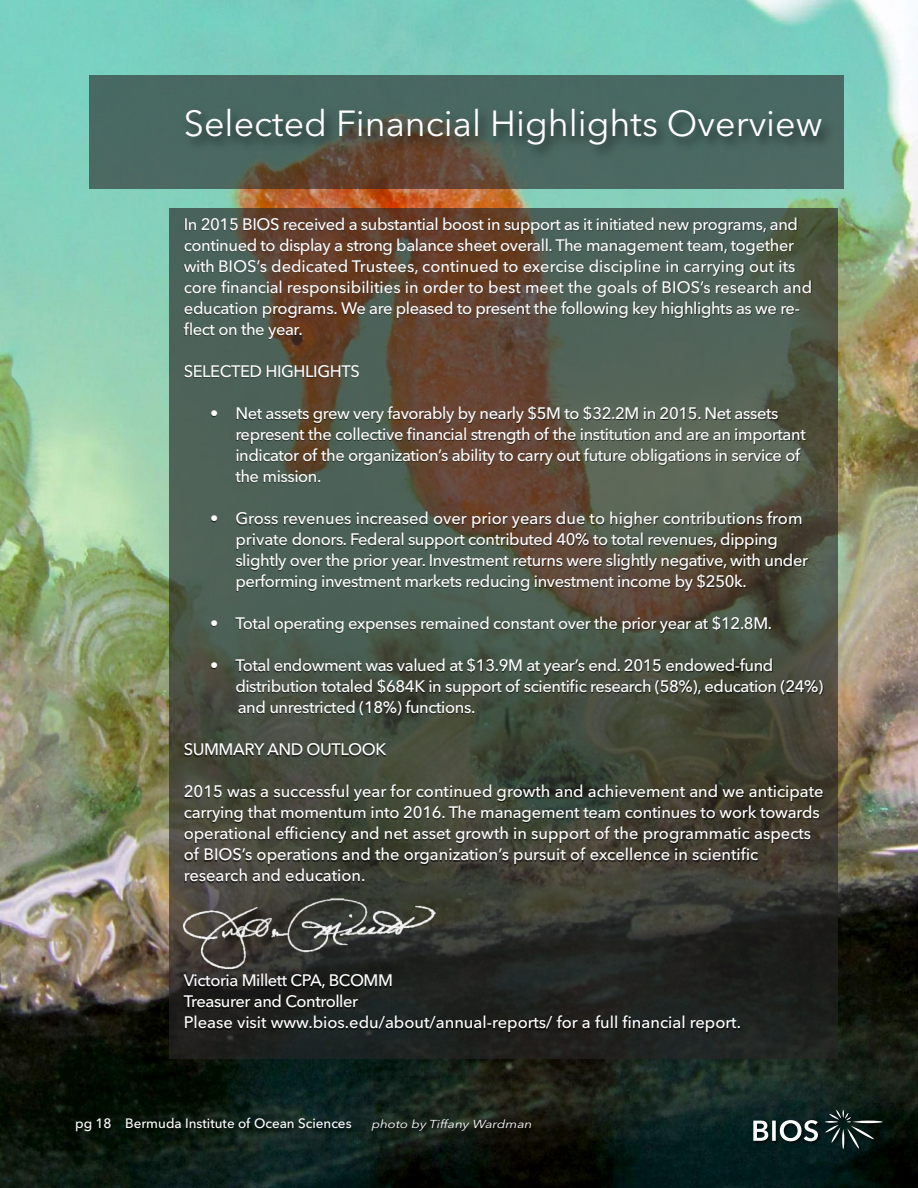
<style>
.page{position:relative;width:918px;height:1188px;background:#fff}
.page>*{position:absolute;margin:0;border:0;box-sizing:border-box;transform-origin:0 0}
.t1{font:36px "Avenir Next LT Pro";color:#fff}
.t2{font:500 16.5px/21px "Avenir Next LT Pro";letter-spacing:-.025em;color:#fff}
.t3{font:500 16.5px/21px "Avenir Next LT Pro";color:#fff}
.t4{font:500 16.5px/21px "Avenir Next LT Pro";letter-spacing:-.005em;color:#fff}
.t5{font:500 13.5px "Avenir Next LT Pro";color:#fff}
.t6{font:italic 11.4px "Avenir Next LT Pro";color:#fff;scale:1.18 1}
</style>
<div class="page">
<img style="left:0;top:0;width:918px;height:1188px">
<img style="left:170px;top:212px;width:671px;height:922px">
<div style="left:89px;top:75px;width:755px;height:114px;background:#496963"></div>
<img style="left:157px;top:99px;width:707px;height:113px">
<img style="left:68px;top:1112px;width:595px;height:53px">
<img style="left:727px;top:1099px;width:166px;height:67px">
<svg style="left:753px;top:1120px;width:65px;height:21px"></svg>
<svg style="left:825px;top:1110px;width:49px;height:39px;background:#233533"></svg>
<hr style="left:853px;top:1121px;width:30px;height:2px;background:#fefefe;border-radius:50%">
<img style="left:184px;top:898px;width:251px;height:70px">
<h1 class="t1" style="left:184px;top:111px;width:640px">Selected Financial Highlights Overview</h1>
<p class="t2" style="left:184px;top:216px;width:630px">In 2015 BIOS received a substantial boost in support as it initiated new programs, and continued to display a strong balance sheet overall. The management team, together with BIOS’s dedicated Trustees, continued to exercise discipline in carrying out its core financial responsibilities in order to best meet the goals of BIOS’s research and education programs. We are pleased to present the following key highlights as we re&shy;flect on the year.</p>
<p class="t2" style="left:184px;top:363px;width:178px">SELECTED HIGHLIGHTS</p>
<p class="t2" style="left:235px;top:405px;width:572px;text-indent:-25px">• Net assets grew very favorably by nearly $5M to $32.2M in 2015. Net assets represent the collective financial strength of the institution and are an important indicator of the organization’s ability to carry out future obligations in service of the mission.</p>
<p class="t2" style="left:235px;top:510px;width:574px;text-indent:-25px">• Gross revenues increased over prior years due to higher contributions from private donors. Federal support contributed 40% to total revenues, dipping slightly over the prior year. Investment returns were slightly negative, with under performing investment markets reducing investment income by $250k.</p>
<p class="t2" style="left:210px;top:615px;width:563px">• Total operating expenses remained constant over the prior year at $12.8M.</p>
<p class="t2" style="left:235px;top:657px;width:590px;text-indent:-25px">• Total endowment was valued at $13.9M at year’s end. 2015 endowed-fund distribution totaled $684K in support of scientific research (58%), education (24%) and unrestricted (18%) functions.</p>
<p class="t2" style="left:184px;top:741px;width:204px">SUMMARY AND OUTLOOK</p>
<p class="t3" style="left:184px;top:783px;width:641px">2015 was a successful year for continued growth and achievement and we anticipate carrying that momentum into 2016. The management team continues to work towards operational efficiency and net asset growth in support of the programmatic aspects of BIOS’s operations and the organization’s pursuit of excellence in scientific research and education.</p>
<p class="t4" style="left:184px;top:972px;width:559px">Victoria Millett CPA, BCOMM<br>Treasurer and Controller<br>Please visit www.bios.edu/about/annual-reports/ for a full financial report.</p>
<p class="t5" style="left:75px;top:1119px;width:278px">pg 18 Bermuda Institute of Ocean Sciences</p>
<p class="t6" style="left:372px;top:1120px;width:138px">photo by Tiffany Wardman</p>
</div>
